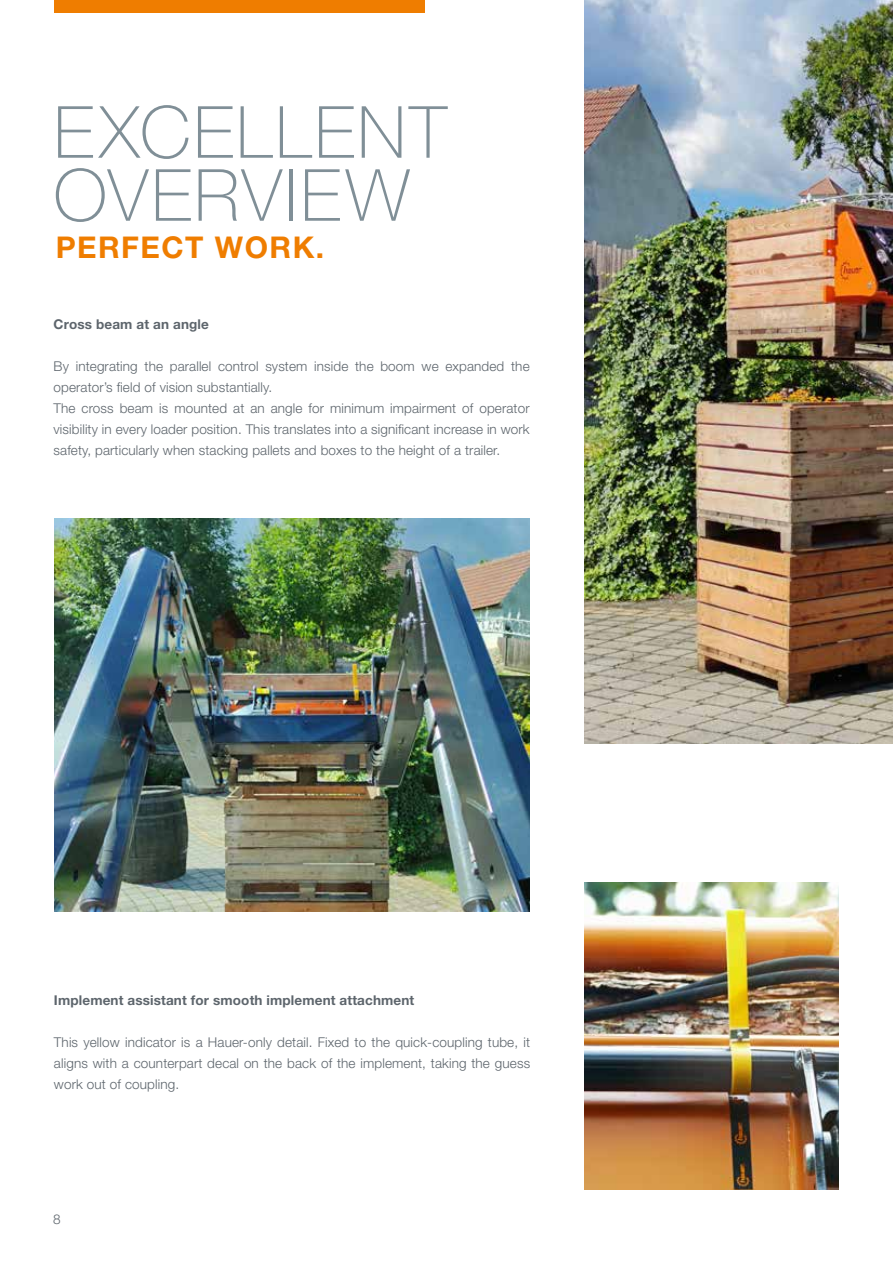
<style>
.page{position:relative;width:893px;height:1263px;background:#fff}
.page>*{position:absolute;margin:0;border:0;box-sizing:border-box;transform-origin:0 0}
.t1{font:100 72px/63px "Helvetica Neue LT Pro";letter-spacing:.04em;color:#808f97}
.t2{font:700 30px "Helvetica Neue LT Pro";letter-spacing:.05em;color:#ef7d00}
.t3{font:300 13.5px/21px "Helvetica Neue LT Pro";letter-spacing:.01em;color:#5d656c}
.t4{font:700 13.5px "Helvetica Neue LT Pro";letter-spacing:.01em;color:#5d656c}
</style>
<div class="page">
<div style="left:54px;top:0;width:370px;height:13px;background:#ef7d00"></div>
<img style="left:584px;top:0;width:309px;height:744px">
<img style="left:54px;top:519px;width:476px;height:393px">
<img style="left:584px;top:882px;width:255px;height:308px">
<h1 class="t1" style="left:54px;top:101px;width:395px">EXCELLENT<br>OVERVIEW</h1>
<h2 class="t2" style="left:56px;top:229px;width:270px">PERFECT WORK.</h2>
<p class="t4" style="left:54px;top:316px;width:157px">Cross beam at an angle</p>
<p class="t3" style="left:54px;top:355px;width:478px">By integrating the parallel control system inside the boom we expanded the operator’s field of vision substantially.<br>The cross beam is mounted at an angle for minimum impairment of operator visibility in every loader position. This translates into a significant increase in work safety, particularly when stacking pallets and boxes to the height of a trailer.</p>
<p class="t4" style="left:54px;top:992px;width:362px">Implement assistant for smooth implement attachment</p>
<p class="t3" style="left:54px;top:1031px;width:478px;text-align:justify">This yellow indicator is a Hauer-only detail. Fixed to the quick-coupling tube, it aligns with a counterpart decal on the back of the implement, taking the guess work out of coupling.</p>
<p class="t3" style="left:53px;top:1208px;width:9px">8</p>
</div>
